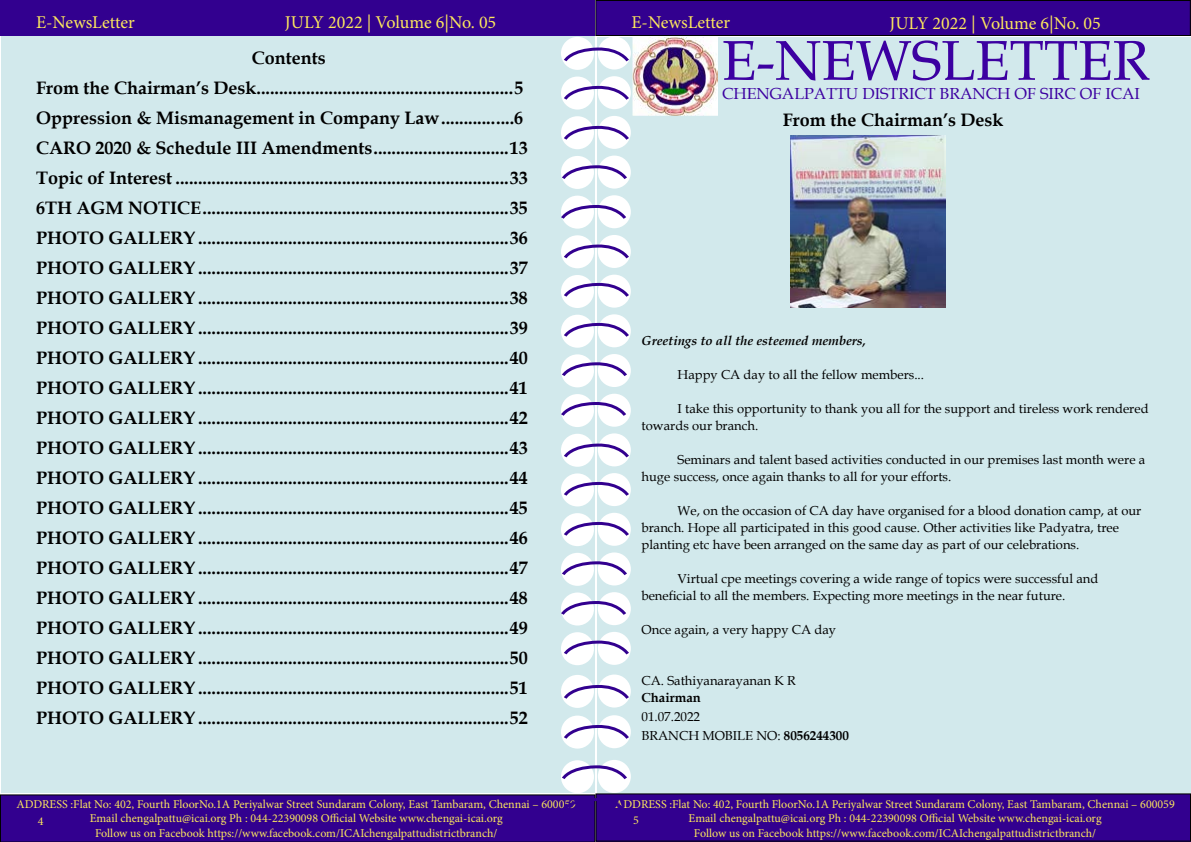
<style>
.page{position:relative;width:1191px;height:842px;background:#fff}
.page>*{position:absolute;margin:0;border:0;box-sizing:border-box;transform-origin:0 0}
.t1{font:56px "Book Antiqua";color:#3c00a1}
.t2{font:700 18px/30px "Book Antiqua";color:#000}
.t3{font:18px "Minion Pro";color:#fce85d}
.t4{font:16px "Book Antiqua";color:#3c00a1}
.t5{font:13px/17px "Book Antiqua";color:#000}
.t6{font:italic 700 13px "Book Antiqua";color:#000}
.t7{font:700 13px "Book Antiqua";color:#000}
.t8{font:12px/14.4px "Minion Pro";color:#fce85d;text-align:center}
.s1{font-weight:700}
</style>
<div class="page">
<div style="left:1px;top:36px;width:593px;height:757px;background:#d2e9ec"></div>
<div style="left:597px;top:37px;width:593px;height:757px;background:#d2e9ec"></div>
<div style="left:0;top:0;width:595px;height:36px;background:#32008f"></div>
<div style="left:596px;top:0;width:594px;height:36px;background:#32008f"></div>
<div style="left:595px;top:0;width:595px;height:36px;border:1px solid #000"></div>
<div style="left:596px;top:794px;width:594px;height:47px;background:#32008f"></div>
<div style="left:595px;top:793px;width:596px;height:49px;border:1px solid #000"></div>
<div style="left:598px;top:36px;width:33px;height:34px;background:#fff;border-radius:50%"></div>
<div style="left:561px;top:37px;width:33px;height:33px;background:#fff;border-radius:50%"></div>
<div style="left:598px;top:76px;width:33px;height:33px;background:#fff;border-radius:50%"></div>
<div style="left:561px;top:77px;width:33px;height:33px;background:#fff;border-radius:50%"></div>
<div style="left:598px;top:116px;width:33px;height:33px;background:#fff;border-radius:50%"></div>
<div style="left:561px;top:116px;width:33px;height:33px;background:#fff;border-radius:50%"></div>
<div style="left:598px;top:156px;width:33px;height:33px;background:#fff;border-radius:50%"></div>
<div style="left:561px;top:156px;width:33px;height:33px;background:#fff;border-radius:50%"></div>
<div style="left:598px;top:195px;width:33px;height:33px;background:#fff;border-radius:50%"></div>
<div style="left:561px;top:196px;width:33px;height:33px;background:#fff;border-radius:50%"></div>
<div style="left:598px;top:235px;width:33px;height:33px;background:#fff;border-radius:50%"></div>
<div style="left:561px;top:235px;width:33px;height:33px;background:#fff;border-radius:50%"></div>
<div style="left:598px;top:275px;width:33px;height:33px;background:#fff;border-radius:50%"></div>
<div style="left:561px;top:275px;width:33px;height:33px;background:#fff;border-radius:50%"></div>
<div style="left:598px;top:314px;width:33px;height:33px;background:#fff;border-radius:50%"></div>
<div style="left:561px;top:315px;width:33px;height:33px;background:#fff;border-radius:50%"></div>
<div style="left:598px;top:354px;width:33px;height:33px;background:#fff;border-radius:50%"></div>
<div style="left:561px;top:354px;width:33px;height:33px;background:#fff;border-radius:50%"></div>
<div style="left:598px;top:394px;width:33px;height:33px;background:#fff;border-radius:50%"></div>
<div style="left:561px;top:394px;width:33px;height:33px;background:#fff;border-radius:50%"></div>
<div style="left:598px;top:433px;width:33px;height:33px;background:#fff;border-radius:50%"></div>
<div style="left:561px;top:434px;width:33px;height:33px;background:#fff;border-radius:50%"></div>
<div style="left:598px;top:473px;width:33px;height:33px;background:#fff;border-radius:50%"></div>
<div style="left:561px;top:473px;width:33px;height:33px;background:#fff;border-radius:50%"></div>
<div style="left:598px;top:513px;width:33px;height:33px;background:#fff;border-radius:50%"></div>
<div style="left:561px;top:513px;width:33px;height:33px;background:#fff;border-radius:50%"></div>
<div style="left:598px;top:552px;width:33px;height:33px;background:#fff;border-radius:50%"></div>
<div style="left:561px;top:553px;width:33px;height:33px;background:#fff;border-radius:50%"></div>
<div style="left:598px;top:592px;width:33px;height:33px;background:#fff;border-radius:50%"></div>
<div style="left:561px;top:592px;width:33px;height:33px;background:#fff;border-radius:50%"></div>
<div style="left:598px;top:632px;width:33px;height:33px;background:#fff;border-radius:50%"></div>
<div style="left:561px;top:632px;width:33px;height:33px;background:#fff;border-radius:50%"></div>
<div style="left:598px;top:674px;width:33px;height:33px;background:#fff;border-radius:50%"></div>
<div style="left:561px;top:675px;width:33px;height:33px;background:#fff;border-radius:50%"></div>
<div style="left:598px;top:715px;width:33px;height:33px;background:#fff;border-radius:50%"></div>
<div style="left:561px;top:715px;width:33px;height:34px;background:#fff;border-radius:50%"></div>
<div style="left:598px;top:760px;width:33px;height:33px;background:#fff;border-radius:50%"></div>
<div style="left:561px;top:760px;width:33px;height:33px;background:#fff;border-radius:50%"></div>
<svg style="left:562px;top:45px;width:68px;height:19px"></svg>
<svg style="left:562px;top:441px;width:68px;height:19px"></svg>
<svg style="left:562px;top:242px;width:68px;height:19px"></svg>
<svg style="left:562px;top:638px;width:68px;height:19px"></svg>
<svg style="left:562px;top:84px;width:68px;height:18px"></svg>
<svg style="left:562px;top:480px;width:68px;height:18px"></svg>
<svg style="left:562px;top:281px;width:68px;height:18px"></svg>
<svg style="left:562px;top:683px;width:68px;height:18px"></svg>
<svg style="left:562px;top:124px;width:68px;height:18px"></svg>
<svg style="left:562px;top:520px;width:68px;height:18px"></svg>
<svg style="left:562px;top:321px;width:68px;height:18px"></svg>
<svg style="left:562px;top:723px;width:68px;height:18px"></svg>
<svg style="left:561px;top:163px;width:68px;height:18px"></svg>
<svg style="left:561px;top:559px;width:68px;height:18px"></svg>
<svg style="left:561px;top:360px;width:68px;height:18px"></svg>
<svg style="left:561px;top:763px;width:67px;height:18px"></svg>
<svg style="left:561px;top:203px;width:65px;height:18px"></svg>
<svg style="left:561px;top:599px;width:65px;height:18px"></svg>
<svg style="left:561px;top:400px;width:67px;height:18px"></svg>
<div style="left:0;top:794px;width:628px;height:48px;background:#32008f"></div>
<img style="left:632px;top:37px;width:85px;height:78px">
<img style="left:791px;top:136px;width:154px;height:171px">
<p class="t3" style="left:36px;top:10px;width:100px">E-NewsLetter</p>
<p class="t3" style="left:285px;top:10px;width:213px">JULY 2022 | Volume 6|No. 05</p>
<p class="t2" style="left:36px;top:43px;width:493px;text-indent:216px">Contents<br>From the Chairman’s Desk.........................................................5<br>Oppression &amp; Mismanagement in Company Law................6<br>CARO 2020 &amp; Schedule III Amendments..............................13<br>Topic of Interest ..........................................................................33<br>6TH AGM NOTICE....................................................................35<br>PHOTO GALLERY.....................................................................36<br>PHOTO GALLERY.....................................................................37<br>PHOTO GALLERY.....................................................................38<br>PHOTO GALLERY.....................................................................39<br>PHOTO GALLERY.....................................................................40<br>PHOTO GALLERY.....................................................................41<br>PHOTO GALLERY.....................................................................42<br>PHOTO GALLERY.....................................................................43<br>PHOTO GALLERY.....................................................................44<br>PHOTO GALLERY.....................................................................45<br>PHOTO GALLERY.....................................................................46<br>PHOTO GALLERY.....................................................................47<br>PHOTO GALLERY.....................................................................48<br>PHOTO GALLERY.....................................................................49<br>PHOTO GALLERY.....................................................................50<br>PHOTO GALLERY.....................................................................51<br>PHOTO GALLERY.....................................................................52</p>
<p class="t8" style="left:16px;top:797px;width:561px">ADDRESS :Flat No: 402, Fourth FloorNo.1A Periyalwar Street Sundaram Colony, East Tambaram, Chennai – 600059<br>Email chengalpattu@icai.org Ph : 044-22390098 Official Website www.chengai-icai.org<br>Follow us on Facebook https://www.facebook.com/ICAIchengalpattudistrictbranch/</p>
<p class="t8" style="left:38px;top:814px;width:7px">4</p>
<p class="t3" style="left:631px;top:10px;width:100px">E-NewsLetter</p>
<p class="t3" style="left:889px;top:11px;width:213px">JULY 2022 | Volume 6|No. 05</p>
<h1 class="t1" style="left:722px;top:22px;width:429px">E-NEWSLETTER</h1>
<p class="t4" style="left:722px;top:82px;width:419px">CHENGALPATTU DISTRICT BRANCH OF SIRC OF ICAI</p>
<p class="t2" style="left:783px;top:105px;width:222px">From the Chairman’s Desk</p>
<p class="t6" style="left:641px;top:331px;width:226px">Greetings to all the esteemed members,</p>
<p class="t5" style="left:677px;top:366px;width:248px">Happy CA day to all the fellow members...</p>
<p class="t5" style="left:641px;top:400px;width:508px;text-indent:36px">I take this opportunity to thank you all for the support and tireless work rendered towards our branch.</p>
<p class="t5" style="left:641px;top:451px;width:505px;text-indent:36px">Seminars and talent based activities conducted in our premises last month were a huge success, once again thanks to all for your efforts.</p>
<p class="t5" style="left:641px;top:502px;width:501px;text-indent:36px">We, on the occasion of CA day have organised for a blood donation camp, at our branch. Hope all participated in this good cause. Other activities like Padyatra, tree planting etc have been arranged on the same day as part of our celebrations.</p>
<p class="t5" style="left:641px;top:570px;width:458px;text-indent:36px">Virtual cpe meetings covering a wide range of topics were successful and beneficial to all the members. Expecting more meetings in the near future.</p>
<p class="t5" style="left:641px;top:621px;width:196px">Once again, a very happy CA day</p>
<p class="t5" style="left:641px;top:672px;width:156px">CA. Sathiyanarayanan K R</p>
<p class="t7" style="left:641px;top:689px;width:61px">Chairman</p>
<p class="t5" style="left:641px;top:707px;width:209px;line-height:19px">01.07.2022<br>BRANCH MOBILE NO: <span class="s1">8056244300</span></p>
<p class="t8" style="left:615px;top:797px;width:561px">ADDRESS :Flat No: 402, Fourth FloorNo.1A Periyalwar Street Sundaram Colony, East Tambaram, Chennai – 600059<br>Email chengalpattu@icai.org Ph : 044-22390098 Official Website www.chengai-icai.org<br>Follow us on Facebook https://www.facebook.com/ICAIchengalpattudistrictbranch/</p>
<p class="t8" style="left:633px;top:813px;width:7px">5</p>
</div>
